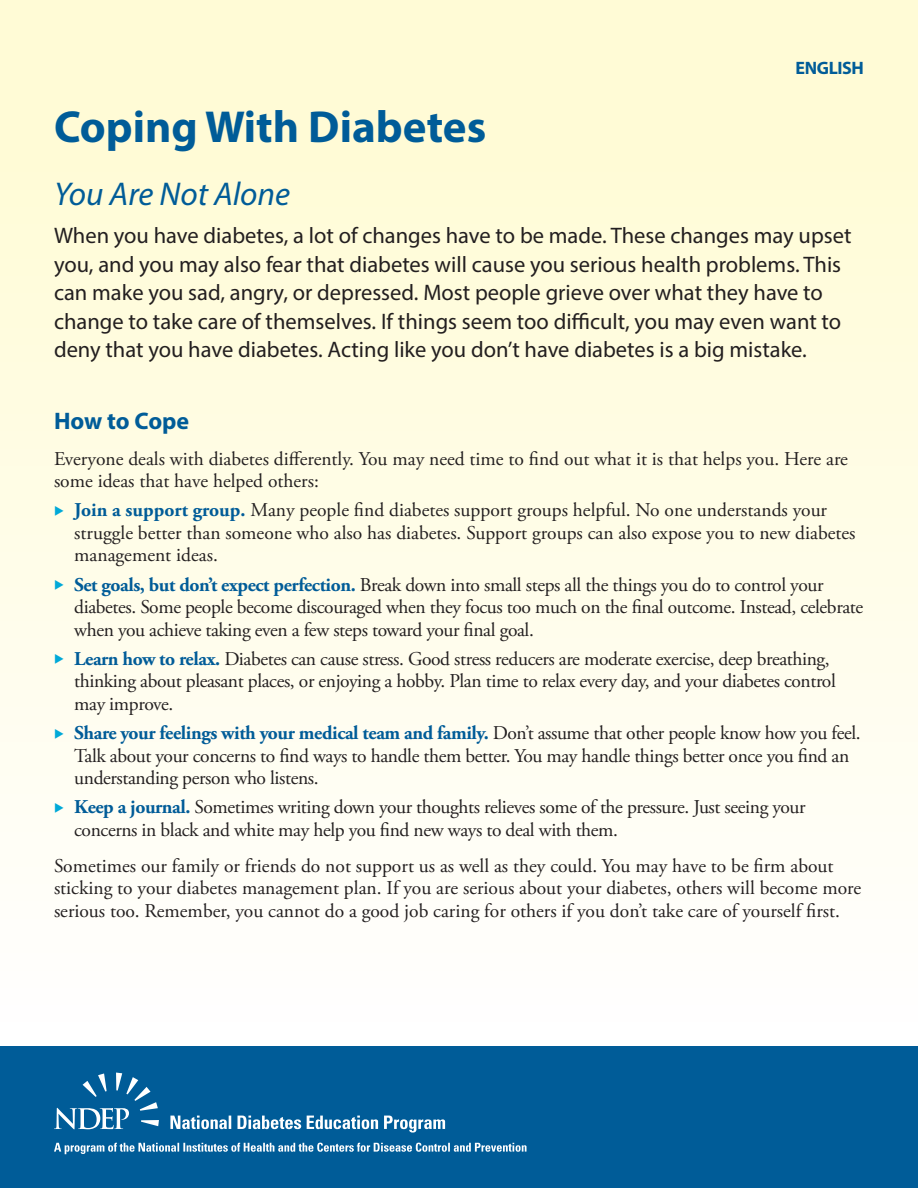
<style>
.page{position:relative;width:918px;height:1188px;background:#fff}
.page>*{position:absolute;margin:0;border:0;box-sizing:border-box;transform-origin:0 0}
.t1{font:700 45px "Myriad Pro";color:#005c98}
.t2{font:italic 33px "Myriad Pro";color:#005c98}
.t3{font:700 24px "Myriad Pro";letter-spacing:-.005em;color:#005c98}
.t4{font:22.5px/28.5px "Myriad Pro";color:#231f20}
.t5{font:19.5px/22.5px "Adobe Garamond Pro";letter-spacing:-.02em;color:#231f20}
.t6{font:19.5px/22.5px "Adobe Garamond Pro";color:#231f20}
.t7{font:700 18px "Myriad Pro";letter-spacing:-.02em;color:#005c98}
.s1{color:#00a9d8}
.s2{font-weight:700;color:#005c98}
</style>
<div class="page">
<div style="left:0;top:0;width:918px;height:1086px;background:linear-gradient(to bottom,#fffbd1,#fff)"></div>
<div style="left:0;top:1046px;width:918px;height:142px;background:#005c98"></div>
<svg style="left:170px;top:1116px;width:275px;height:17px"></svg>
<svg style="left:54px;top:1073px;width:105px;height:56px"></svg>
<svg style="left:54px;top:1143px;width:472px;height:11px"></svg>
<p class="t7" style="left:795px;top:56px;width:70px">ENGLISH</p>
<h1 class="t1" style="left:54px;top:97px;width:434px">Coping With Diabetes</h1>
<h2 class="t2" style="left:54px;top:173px;width:238px">You Are Not Alone</h2>
<p class="t4" style="left:54px;top:221px;width:799px">When you have diabetes, a lot of changes have to be made. These changes may upset you, and you may also fear that diabetes will cause you serious health problems. This can make you sad, angry, or depressed. Most people grieve over what they have to change to take care of themselves. If things seem too difficult, you may even want to deny that you have diabetes. Acting like you don’t have diabetes is a big mistake.</p>
<h2 class="t3" style="left:54px;top:405px;width:137px">How to Cope</h2>
<p class="t6" style="left:54px;top:448px;width:796px">Everyone deals with diabetes differently. You may need time to find out what it is that helps you. Here are some ideas that have helped others:</p>
<p class="t6" style="left:74px;top:500px;width:783px;text-indent:-20px"><span class="s1">◆</span> <span class="s2">Join a support group.</span> Many people find diabetes support groups helpful. No one understands your struggle better than someone who also has diabetes. Support groups can also expose you to new diabetes management ideas.</p>
<p class="t5" style="left:74px;top:574px;width:790px;text-indent:-20px"><span class="s1">◆</span> <span class="s2">Set goals, but don’t expect perfection.</span> Break down into small steps all the things you do to control your diabetes. Some people become discouraged when they focus too much on the final outcome. Instead, celebrate when you achieve taking even a few steps toward your final goal.</p>
<p class="t5" style="left:74px;top:648px;width:763px;text-indent:-20px"><span class="s1">◆</span> <span class="s2">Learn how to relax.</span> Diabetes can cause stress. Good stress reducers are moderate exercise, deep breathing, thinking about pleasant places, or enjoying a hobby. Plan time to relax every day, and your diabetes control may improve.</p>
<p class="t5" style="left:74px;top:722px;width:788px;text-indent:-20px"><span class="s1">◆</span> <span class="s2">Share your feelings with your medical team and family.</span> Don’t assume that other people know how you feel.<br>Talk about your concerns to find ways to handle them better. You may handle things better once you find an understanding person who listens.</p>
<p class="t5" style="left:74px;top:797px;width:733px;text-indent:-20px"><span class="s1">◆</span> <span class="s2">Keep a journal.</span> Sometimes writing down your thoughts relieves some of the pressure. Just seeing your concerns in black and white may help you find new ways to deal with them.</p>
<p class="t6" style="left:54px;top:855px;width:809px">Sometimes our family or friends do not support us as well as they could. You may have to be firm about sticking to your diabetes management plan. If you are serious about your diabetes, others will become more serious too. Remember, you cannot do a good job caring for others if you don’t take care of yourself first.</p>
</div>
